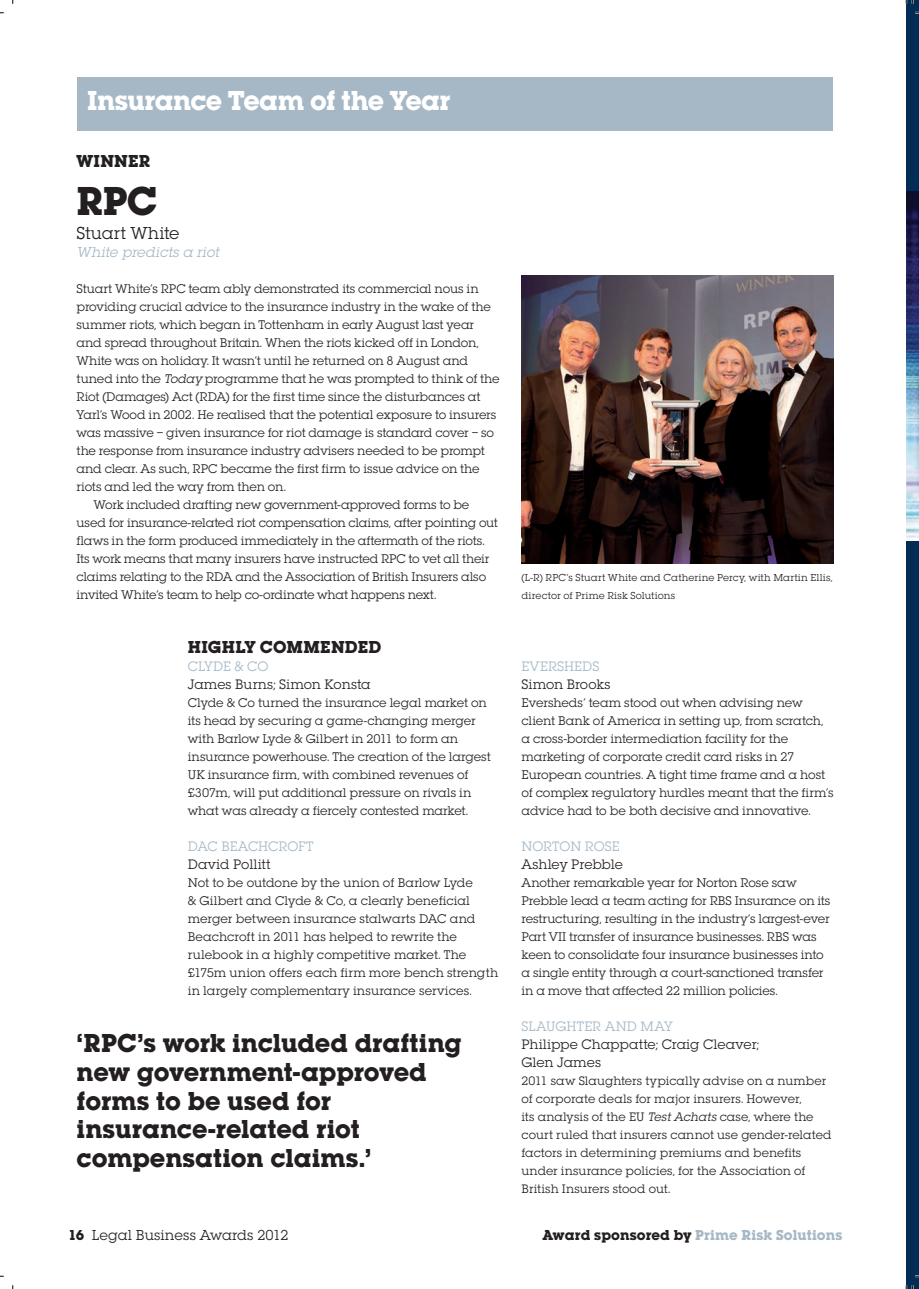
<style>
.page{position:relative;width:919px;height:1289px;background:#fff}
.page>*{position:absolute;margin:0;border:0;box-sizing:border-box;transform-origin:0 0}
.t1{font:700 42px "Lubalin Graph Md ITC";color:#231f20}
.t2{font:700 28.5px "Lubalin Graph Md ITC";letter-spacing:-.02em;color:#fff}
.t3{font:700 27px/28.5px "Lubalin Graph Md ITC";color:#231f20}
.t4{font:700 18px "Lubalin Graph Md ITC";letter-spacing:.01em;color:#231f20}
.t5{font:18px "Lubalin Graph ITC";letter-spacing:-.005em;color:#231f20}
.t6{font:700 15px "Lubalin Graph Md ITC";letter-spacing:.005em;color:#a6b8c6}
.t7{font:15px "Lubalin Graph ITC";color:#231f20}
.t8{font:italic 15px "Lubalin Graph ITC";color:#a6b8c6}
.t9{font:14.25px/18px "Lubalin Graph ITC";letter-spacing:-.005em;color:#231f20}
.t10{font:14.25px "Lubalin Graph ITC";color:#a6b8c6}
.t11{font:13.05px/18px "Lubalin Graph ITC";letter-spacing:-.01em;color:#231f20}
.t12{font:12.75px/18px "Lubalin Graph ITC";color:#231f20}
.t13{font:10.5px/18px "Lubalin Graph ITC";letter-spacing:.015em;color:#231f20}
.s1{font-style:italic}
.s2{font-family:"Lubalin Graph Md ITC";font-weight:700}
.s3{color:#231f20}
</style>
<div class="page">
<img style="left:521px;top:275px;width:312px;height:288px">
<div style="left:906px;top:0;width:12px;height:1288px;background:#002c55"></div>
<img style="left:906px;top:191px;width:12px;height:349px">
<div style="left:78px;top:77px;width:754px;height:54px;background:#a6b8c6"></div>
<svg style="left:905px;top:0;width:14px;height:4px"></svg>
<svg style="left:905px;top:1285px;width:14px;height:4px"></svg>
<h2 class="t2" style="left:87px;top:90px;width:364px">Insurance Team of the Year</h2>
<h3 class="t4" style="left:77px;top:154px;width:75px">WINNER</h3>
<h1 class="t1" style="left:77px;top:185px;width:82px">RPC</h1>
<h3 class="t5" style="left:77px;top:226px;width:104px">Stuart White</h3>
<p class="t8" style="left:77px;top:246px;width:146px">White predicts a riot</p>
<p class="t11" style="left:77px;top:280px;width:403px">Stuart White’s RPC team ably demonstrated its commercial nous in</p>
<p class="t11" style="left:77px;top:298px;width:416px">providing crucial advice to the insurance industry in the wake of the</p>
<p class="t11" style="left:77px;top:316px;width:399px">summer riots, which began in Tottenham in early August last year</p>
<p class="t11" style="left:77px;top:334px;width:404px">and spread throughout Britain. When the riots kicked off in London,</p>
<p class="t11" style="left:77px;top:352px;width:393px">White was on holiday. It wasn’t until he returned on 8 August and</p>
<p class="t11" style="left:77px;top:370px;width:424px">tuned into the <span class="s1">Today</span> programme that he was prompted to think of the</p>
<p class="t11" style="left:77px;top:388px;width:405px">Riot (Damages) Act (RDA) for the first time since the disturbances at</p>
<p class="t11" style="left:77px;top:406px;width:421px">Yarl’s Wood in 2002. He realised that the potential exposure to insurers</p>
<p class="t11" style="left:77px;top:424px;width:419px">was massive – given insurance for riot damage is standard cover – so</p>
<p class="t11" style="left:77px;top:442px;width:410px">the response from insurance industry advisers needed to be prompt</p>
<p class="t11" style="left:77px;top:460px;width:404px">and clear. As such, RPC became the first firm to issue advice on the</p>
<p class="t11" style="left:77px;top:478px;width:211px">riots and led the way from then on.</p>
<p class="t11" style="left:94px;top:496px;width:377px">Work included drafting new government-approved forms to be</p>
<p class="t11" style="left:77px;top:514px;width:423px">used for insurance-related riot compensation claims, after pointing out</p>
<p class="t11" style="left:77px;top:532px;width:409px">flaws in the form produced immediately in the aftermath of the riots.</p>
<p class="t11" style="left:77px;top:550px;width:414px">Its work means that many insurers have instructed RPC to vet all their</p>
<p class="t11" style="left:77px;top:568px;width:411px">claims relating to the RDA and the Association of British Insurers also</p>
<p class="t11" style="left:77px;top:586px;width:361px">invited White’s team to help co-ordinate what happens next.</p>
<h3 class="t4" style="left:188px;top:640px;width:195px">HIGHLY COMMENDED</h3>
<p class="t10" style="left:188px;top:660px;width:82px">CLYDE &amp; CO</p>
<p class="t9" style="left:188px;top:676px;width:184px">James Burns; Simon Konsta</p>
<p class="t11" style="left:188px;top:694px;width:304px">Clyde &amp; Co turned the insurance legal market on its head by securing a game-changing merger with Barlow Lyde &amp; Gilbert in 2011 to form an insurance powerhouse. The creation of the largest UK insurance firm, with combined revenues of £307m, will put additional pressure on rivals in what was already a fiercely contested market.</p>
<p class="t10" style="left:188px;top:840px;width:127px">DAC BEACHCROFT</p>
<p class="t9" style="left:188px;top:856px;width:84px">David Pollitt</p>
<p class="t11" style="left:188px;top:874px;width:312px">Not to be outdone by the union of Barlow Lyde<br>&amp; Gilbert and Clyde &amp; Co, a clearly beneficial merger between insurance stalwarts DAC and Beachcroft in 2011 has helped to rewrite the rulebook in a highly competitive market. The £175m union offers each firm more bench strength in largely complementary insurance services.</p>
<h3 class="t3" style="left:77px;top:1030px;width:387px">‘RPC’s work included drafting new government-approved forms to be used for insurance-related riot compensation claims.’</h3>
<p class="t7" style="left:68px;top:1229px;width:222px"><span class="s2">16</span> Legal Business Awards 2012</p>
<p class="t13" style="left:521px;top:569px;width:313px">(L-R) RPC’s Stuart White and Catherine Percy, with Martin Ellis, director of Prime Risk Solutions</p>
<p class="t10" style="left:521px;top:660px;width:79px">EVERSHEDS</p>
<p class="t9" style="left:521px;top:676px;width:90px">Simon Brooks</p>
<p class="t11" style="left:521px;top:694px;width:314px">Eversheds’ team stood out when advising new client Bank of America in setting up, from scratch, a cross-border intermediation facility for the marketing of corporate credit card risks in 27<br>European countries. A tight time frame and a host of complex regulatory hurdles meant that the firm’s advice had to be both decisive and innovative.</p>
<p class="t10" style="left:521px;top:840px;width:100px">NORTON ROSE</p>
<p class="t9" style="left:521px;top:856px;width:103px">Ashley Prebble</p>
<p class="t11" style="left:521px;top:874px;width:310px">Another remarkable year for Norton Rose saw Prebble lead a team acting for RBS Insurance on its restructuring, resulting in the industry’s largest-ever Part VII transfer of insurance businesses. RBS was keen to consolidate four insurance businesses into a single entity through a court-sanctioned transfer in a move that affected 22 million policies.</p>
<p class="t10" style="left:521px;top:1020px;width:153px">SLAUGHTER AND MAY</p>
<p class="t9" style="left:521px;top:1036px;width:239px">Philippe Chappatte; Craig Cleaver;<br>Glen James</p>
<p class="t12" style="left:521px;top:1072px;width:311px">2011 saw Slaughters typically advise on a number of corporate deals for major insurers. However,<br>its analysis of the EU <span class="s1">Test Achats</span> case, where the court ruled that insurers cannot use gender-related factors in determining premiums and benefits under insurance policies, for the Association of British Insurers stood out.</p>
<p class="t6" style="left:542px;top:1229px;width:301px"><span class="s3">Award sponsored by</span> Prime Risk Solutions</p>
</div>
